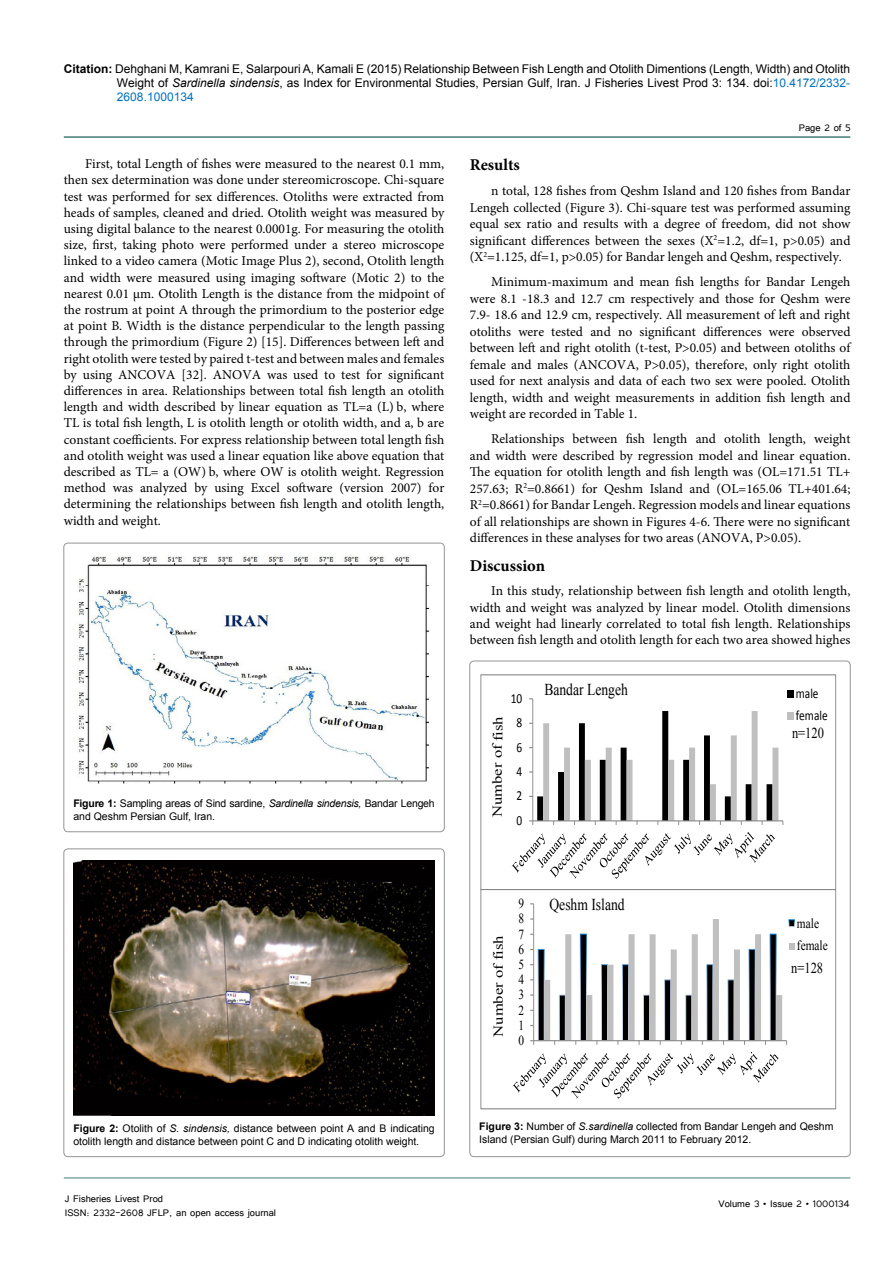
<style>
.page{position:relative;width:893px;height:1263px;background:#fff}
.page>*{position:absolute;margin:0;border:0;box-sizing:border-box;transform-origin:0 0}
.t1{font:16.65px "Times New Roman";color:#000;scale:.82 1}
.t2{font:700 16.5px "Minion Pro";color:#000}
.t3{font:15.15px "Times New Roman";color:#000;scale:.82 1}
.t4{font:13.8px/22.8px "Times New Roman";color:#000;scale:.82 1}
.t5{font:13.8px/22px "Calibri";color:#000;scale:.82 1}
.t6{font:13.65px "Times New Roman";color:#000;scale:1.22 1}
.t7{font:13.5px/16.2px "Minion Pro";color:#000;text-align:justify}
.t8{font:12px/14.4px "Arial";color:#000;text-align:justify}
.t9{font:12px/14.4px "Tunga";color:#000}
.t10{font:10.5px/12.6px "Arial";color:#000}
.t11{font:10.5px/12.6px "Arial";letter-spacing:-.02em;color:#000}
.s1{font-weight:700}
.s2{font-style:italic}
.s3{color:#0072bc}
</style>
<div class="page">
<hr style="left:64px;top:1178px;width:786px;height:1px;background:#457a73">
<hr style="left:64px;top:136px;width:786px;height:2px;background:#457a73">
<div style="left:64px;top:543px;width:380px;height:289px;border:1px solid #939598;border-radius:4px"></div>
<img style="left:77px;top:555px;width:353px;height:229px">
<div style="left:64px;top:849px;width:380px;height:308px;border:1px solid #939598;border-radius:4px"></div>
<img style="left:73px;top:861px;width:362px;height:255px">
<hr style="left:532px;top:699px;width:1px;height:122px;background:#868686">
<svg style="left:529px;top:711px;width:254px;height:114px"></svg>
<svg style="left:512px;top:832px;width:263px;height:47px"></svg>
<div style="left:787px;top:690px;width:6px;height:8px;background:#000"></div>
<div style="left:787px;top:712px;width:6px;height:8px;background:#bfbfbf"></div>
<div style="left:480px;top:675px;width:356px;height:215px;border:1px solid #868686"></div>
<hr style="left:533px;top:904px;width:1px;height:137px;background:#868686">
<svg style="left:513px;top:1052px;width:266px;height:47px"></svg>
<svg style="left:530px;top:918px;width:265px;height:127px"></svg>
<div style="left:480px;top:889px;width:356px;height:220px;border:1px solid #868686"></div>
<p class="t8" style="left:117px;top:61px;width:735px;text-indent:-53px"><span class="s1">Citation:</span> Dehghani M, Kamrani E, Salarpouri A, Kamali E (2015) Relationship Between Fish Length and Otolith Dimentions (Length, Width) and Otolith Weight of <span class="s2">Sardinella sindensis</span>, as Index for Environmental Studies, Persian Gulf, Iran. J Fisheries Livest Prod 3: 134. doi:<span class="s3">10.4172/2332- 2608.1000134</span></p>
<p class="t9" style="left:799px;top:119px;width:53px">Page 2 of 5</p>
<p class="t7" style="left:64px;top:156px;width:382px;text-indent:21px">First, total Length of fishes were measured to the nearest 0.1 mm, then sex determination was done under stereomicroscope. Chi-square test was performed for sex differences. Otoliths were extracted from heads of samples, cleaned and dried. Otolith weight was measured by using digital balance to the nearest 0.0001g. For measuring the otolith size, first, taking photo were performed under a stereo microscope linked to a video camera (Motic Image Plus 2), second, Otolith length and width were measured using imaging software (Motic 2) to the nearest 0.01 µm. Otolith Length is the distance from the midpoint of the rostrum at point A through the primordium to the posterior edge at point B. Width is the distance perpendicular to the length passing through the primordium (Figure 2) [15]. Differences between left and right otolith were tested by paired t-test and between males and females by using ANCOVA [32]. ANOVA was used to test for significant differences in area. Relationships between total fish length an otolith length and width described by linear equation as TL=a (L) b, where TL is total fish length, L is otolith length or otolith width, and a, b are constant coefficients. For express relationship between total length fish and otolith weight was used a linear equation like above equation that described as TL= a (OW) b, where OW is otolith weight. Regression method was analyzed by using Excel software (version 2007) for determining the relationships between fish length and otolith length, width and weight.</p>
<p class="t2" style="left:470px;top:153px;width:52px">Results</p>
<p class="t7" style="left:470px;top:183px;width:382px;text-indent:21px">n total, 128 fishes from Qeshm Island and 120 fishes from Bandar Lengeh collected (Figure 3). Chi-square test was performed assuming equal sex ratio and results with a degree of freedom, did not show significant differences between the sexes (X<sup>2</sup>=1.2, df=1, p&gt;0.05) and (X<sup>2</sup>=1.125, df=1, p&gt;0.05) for Bandar lengeh and Qeshm, respectively.</p>
<p class="t7" style="left:470px;top:274px;width:382px;text-indent:21px">Minimum-maximum and mean fish lengths for Bandar Lengeh were 8.1 -18.3 and 12.7 cm respectively and those for Qeshm were 7.9- 18.6 and 12.9 cm, respectively. All measurement of left and right otoliths were tested and no significant differences were observed between left and right otolith (t-test, P&gt;0.05) and between otoliths of female and males (ANCOVA, P&gt;0.05), therefore, only right otolith used for next analysis and data of each two sex were pooled. Otolith length, width and weight measurements in addition fish length and weight are recorded in Table 1.</p>
<p class="t7" style="left:470px;top:431px;width:382px;text-indent:21px">Relationships between fish length and otolith length, weight and width were described by regression model and linear equation.<br>The equation for otolith length and fish length was (OL=171.51 TL+ 257.63; R<sup>2</sup>=0.8661) for Qeshm Island and (OL=165.06 TL+401.64; R<sup>2</sup>=0.8661) for Bandar Lengeh. Regression models and linear equations of all relationships are shown in Figures 4-6. There were no significant differences in these analyses for two areas (ANOVA, P&gt;0.05).</p>
<p class="t2" style="left:470px;top:554px;width:77px">Discussion</p>
<p class="t7" style="left:470px;top:583px;width:382px;text-indent:21px">In this study, relationship between fish length and otolith length, width and weight was analyzed by linear model. Otolith dimensions and weight had linearly correlated to total fish length. Relationships between fish length and otolith length for each two area showed highes</p>
<p class="t11" style="left:73px;top:797px;width:363px"><span class="s1">Figure 1:</span> Sampling areas of Sind sardine, <span class="s2">Sardinella sindensis,</span> Bandar Lengeh and Qeshm Persian Gulf, Iran.</p>
<p class="t10" style="left:73px;top:1122px;width:363px"><span class="s1">Figure 2:</span> Otolith of <span class="s2">S. sindensis,</span> distance between point A and B indicating otolith length and distance between point C and D indicating otolith weight<span class="s2">.</span></p>
<p class="t9" style="left:65px;top:1190px;width:213px">J Fisheries Livest Prod<br>ISSN: 2332-2608 JFLP, an open access journal</p>
<p class="t1" style="left:544px;top:678px;width:103px">Bandar Lengeh</p>
<p class="t5" style="left:511px;top:687px;width:16px">10</p>
<p class="t5" style="left:796px;top:682px;width:40px">male female</p>
<p class="t6" style="left:488px;top:817px;width:84px;rotate:-90deg">Number offish</p>
<p class="t3" style="left:792px;top:723px;width:41px">n=120</p>
<p class="t5" style="left:516px;top:712px;width:9px">8</p>
<p class="t5" style="left:516px;top:736px;width:9px">6</p>
<p class="t5" style="left:516px;top:760px;width:9px">4</p>
<p class="t5" style="left:516px;top:785px;width:9px">2</p>
<p class="t5" style="left:516px;top:809px;width:9px">0</p>
<p class="t6" style="left:489px;top:1037px;width:85px;rotate:-90deg">Number of fish</p>
<p class="t4" style="left:518px;top:892px;width:8px">9</p>
<p class="t4" style="left:518px;top:907px;width:8px">8</p>
<p class="t4" style="left:518px;top:922px;width:8px">7</p>
<p class="t4" style="left:518px;top:937px;width:8px">6</p>
<p class="t4" style="left:518px;top:953px;width:8px">5</p>
<p class="t4" style="left:518px;top:968px;width:8px">4</p>
<p class="t4" style="left:518px;top:983px;width:8px">3</p>
<p class="t4" style="left:518px;top:998px;width:8px">2</p>
<p class="t4" style="left:518px;top:1013px;width:8px">1</p>
<p class="t4" style="left:518px;top:1029px;width:8px">0</p>
<p class="t1" style="left:549px;top:893px;width:93px">Qeshm Island</p>
<p class="t4" style="left:797px;top:911px;width:39px">male female</p>
<p class="t3" style="left:791px;top:958px;width:40px">n=128</p>
<p class="t10" style="left:479px;top:1120px;width:356px"><span class="s1">Figure 3:</span> Number of <span class="s2">S.sardinella</span> collected from Bandar Lengeh and Qeshm<br>Island (Persian Gulf) during March 2011 to February 2012.</p>
<p class="t9" style="left:718px;top:1196px;width:133px">Volume 3 • Issue 2 • 1000134</p>
</div>
